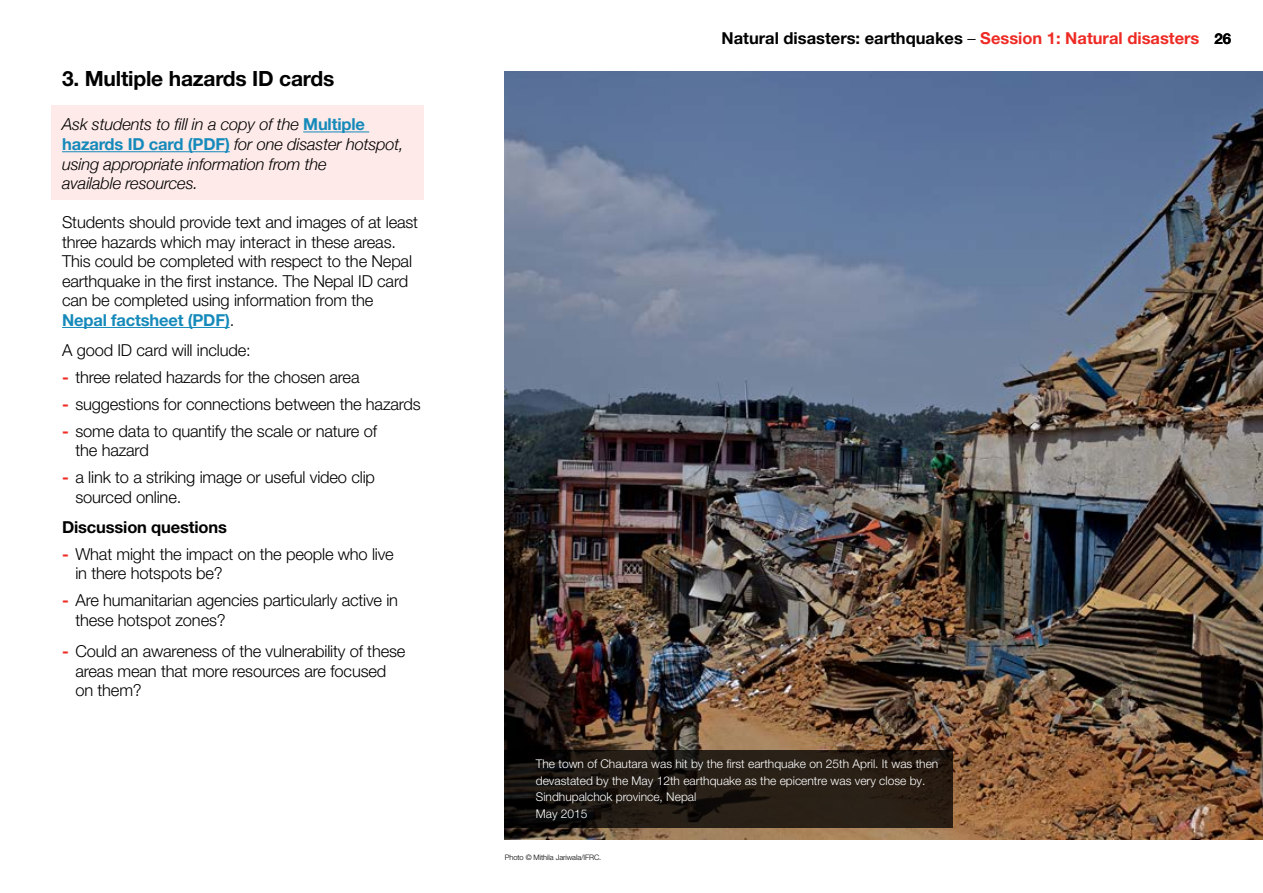
<style>
.page{position:relative;width:1263px;height:893px;background:#fff}
.page>*{position:absolute;margin:0;border:0;box-sizing:border-box;transform-origin:0 0}
.t1{font:700 21px "Helvetica Neue LT Pro";letter-spacing:-.01em;color:#000}
.t2{font:300 16.5px/19.5px "Helvetica Neue LT Pro";letter-spacing:-.01em;color:#000}
.t3{font:italic 300 16.5px/19.6px "Helvetica Neue";letter-spacing:-.01em;color:#000}
.t4{font:700 16.5px "Helvetica Neue LT Pro";color:#000}
.t5{font:300 12px/16.5px "Helvetica Neue LT Pro";color:#fff}
.t6{font:300 7.5px "Helvetica Neue LT Pro";letter-spacing:-.01em;color:#000}
.s1{font-family:"Helvetica Neue LT Pro";font-weight:700;font-style:normal;color:#158aba}
.s2{font-weight:700;color:#158aba}
.s3{font-weight:700;color:#ee2a24}
.s4{font-weight:300}
.s5{color:#ee2a24}
.s6{font-size:15px}
</style>
<div class="page">
<div style="left:51px;top:105px;width:372px;height:94px;background:#fdeae9"></div>
<hr style="left:62px;top:327px;width:168px;height:1px;background:#158aba">
<hr style="left:303px;top:132px;width:66px;height:1px;background:#158aba">
<hr style="left:62px;top:151px;width:168px;height:1px;background:#158aba">
<img style="left:505px;top:71px;width:758px;height:769px">
<svg style="left:505px;top:750px;width:448px;height:77px;background:#201912"></svg>
<p class="t1" style="left:62px;top:66px;width:274px">3. Multiple hazards ID cards</p>
<p class="t3" style="left:62px;top:114px;width:343px">Ask students to fill in a copy of the <span class="s1">Multiple hazards ID card (PDF)</span> for one disaster hotspot, using appropriate information from the<br>available resources.</p>
<p class="t2" style="left:62px;top:212px;width:358px">Students should provide text and images of at least three hazards which may interact in these areas.<br>This could be completed with respect to the Nepal earthquake in the first instance. The Nepal ID card can be completed using information from the <span class="s2">Nepal factsheet (PDF)</span>.</p>
<p class="t2" style="left:62px;top:340px;width:190px">A good ID card will include:</p>
<p class="t2" style="left:62px;top:367px;width:299px"><span class="s3">-</span> three related hazards for the chosen area</p>
<p class="t2" style="left:62px;top:394px;width:360px"><span class="s3">-</span> suggestions for connections between the hazards</p>
<p class="t2" style="left:75px;top:421px;width:303px;text-indent:-13px"><span class="s3">-</span> some data to quantify the scale or nature of the hazard</p>
<p class="t2" style="left:75px;top:467px;width:301px;text-indent:-13px"><span class="s3">-</span> a link to a striking image or useful video clip sourced online.</p>
<p class="t4" style="left:62px;top:517px;width:166px">Discussion questions</p>
<p class="t2" style="left:75px;top:544px;width:320px;text-indent:-13px"><span class="s3">-</span> What might the impact on the people who live in there hotspots be?</p>
<p class="t2" style="left:75px;top:590px;width:324px;text-indent:-13px"><span class="s3">-</span> Are humanitarian agencies particularly active in these hotspot zones?</p>
<p class="t2" style="left:75px;top:641px;width:331px;text-indent:-13px"><span class="s3">-</span> Could an awareness of the vulnerability of these areas mean that more resources are focused on them?</p>
<p class="t4" style="left:721px;top:27px;width:511px">Natural disasters: earthquakes <span class="s4">–</span> <span class="s5">Session 1: Natural disasters</span> <span class="s6">26</span></p>
<p class="t5" style="left:536px;top:755px;width:404px">The town of Chautara was hit by the first earthquake on 25th April. It was then devastated by the May 12th earthquake as the epicentre was very close by.<br>Sindhupalchok province, Nepal<br>May 2015</p>
<p class="t6" style="left:505px;top:853px;width:98px">Photo © Mithila Jariwala/IFRC.</p>
</div>
